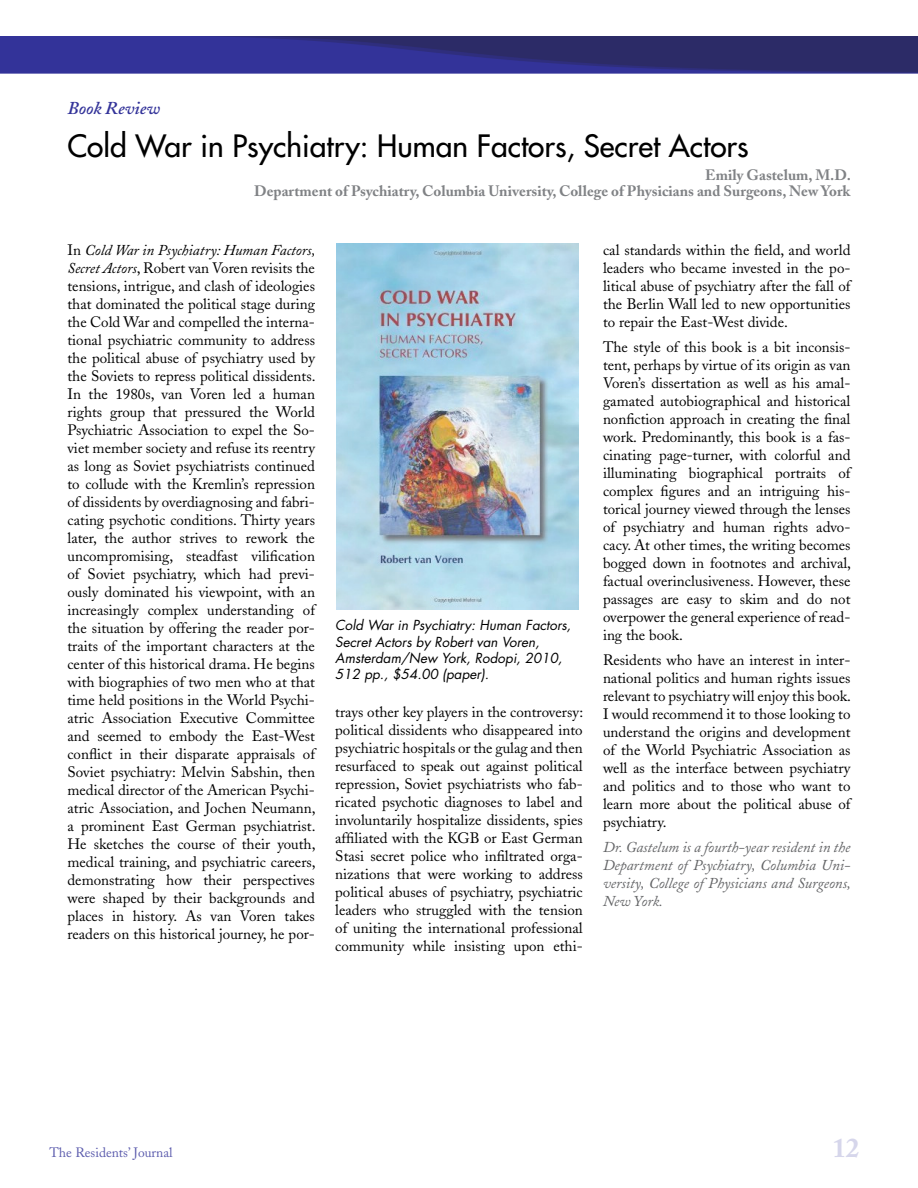
<style>
.page{position:relative;width:918px;height:1188px;background:#fff}
.page>*{position:absolute;margin:0;border:0;box-sizing:border-box;transform-origin:0 0}
.t1{font:30px "Futura";color:#000}
.t2{font:700 27px "Adobe Caslon";color:#d6d6eb}
.t3{font:italic 600 18px "Adobe Caslon";color:#339}
.t4{font:15px/18px "Adobe Caslon";color:#000;text-align:justify}
.t5{font:italic 15px/18px "Adobe Caslon";color:#636466;text-align:justify}
.t6{font:700 15px/16.5px "Adobe Caslon";color:#808285;text-align:right}
.t7{font:italic 13.5px/16.2px "Futura";color:#000}
.t8{font:13.5px "Adobe Caslon";color:#5c5cad}
.s1{font-style:italic}
</style>
<div class="page">
<img style="left:0;top:36px;width:918px;height:38px">
<img style="left:337px;top:244px;width:241px;height:366px">
<p class="t3" style="left:68px;top:98px;width:94px">Book Review</p>
<h1 class="t1" style="left:68px;top:127px;width:683px">Cold War in Psychiatry: Human Factors, Secret Actors</h1>
<p class="t6" style="left:254px;top:167px;width:598px">Emily Gastelum, M.D.<br>Department of Psychiatry, Columbia University, College of Physicians and Surgeons, New York</p>
<p class="t4" style="left:68px;top:241px;width:250px">In <span class="s1">Cold War in Psychiatry: Human Factors, Secret Actors</span>, Robert van Voren revisits the tensions, intrigue, and clash of ideologies that dominated the political stage during the Cold War and compelled the interna&shy;tional psychiatric community to address the political abuse of psychiatry used by the Soviets to repress political dissidents.<br>In the 1980s, van Voren led a human rights group that pressured the World Psychiatric Association to expel the So&shy;viet member society and refuse its reentry as long as Soviet psychiatrists continued to collude with the Kremlin’s repression of dissidents by overdiagnosing and fabri&shy;cating psychotic conditions. Thirty years later, the author strives to rework the uncompromising, steadfast vilification of Soviet psychiatry, which had previ&shy;ously dominated his viewpoint, with an increasingly complex understanding of the situation by offering the reader por&shy;traits of the important characters at the center of this historical drama. He begins with biographies of two men who at that time held positions in the World Psychi&shy;atric Association Executive Committee and seemed to embody the East-West conflict in their disparate appraisals of Soviet psychiatry: Melvin Sabshin, then medical director of the American Psychi&shy;atric Association, and Jochen Neumann, a prominent East German psychiatrist.<br>He sketches the course of their youth, medical training, and psychiatric careers, demonstrating how their perspectives were shaped by their backgrounds and places in history. As van Voren takes readers on this historical journey, he por-</p>
<p class="t7" style="left:335px;top:617px;width:237px">Cold War in Psychiatry: Human Factors, Secret Actors by Robert van Voren, Amsterdam/New York, Rodopi, 2010, 512 pp., $54.00 (paper).</p>
<p class="t4" style="left:335px;top:703px;width:249px">trays other key players in the controversy: political dissidents who disappeared into psychiatric hospitals or the gulag and then resurfaced to speak out against political repression, Soviet psychiatrists who fab&shy;ricated psychotic diagnoses to label and involuntarily hospitalize dissidents, spies affiliated with the KGB or East German Stasi secret police who infiltrated orga&shy;nizations that were working to address political abuses of psychiatry, psychiatric leaders who struggled with the tension of uniting the international professional community while insisting upon ethi-</p>
<p class="t4" style="left:603px;top:241px;width:249px">cal standards within the field, and world leaders who became invested in the po&shy;litical abuse of psychiatry after the fall of the Berlin Wall led to new opportunities to repair the East-West divide.</p>
<p class="t4" style="left:603px;top:338px;width:250px">The style of this book is a bit inconsis&shy;tent, perhaps by virtue of its origin as van Voren’s dissertation as well as his amal&shy;gamated autobiographical and historical nonfiction approach in creating the final work. Predominantly, this book is a fas&shy;cinating page-turner, with colorful and illuminating biographical portraits of complex figures and an intriguing his&shy;torical journey viewed through the lenses of psychiatry and human rights advo&shy;cacy. At other times, the writing becomes bogged down in footnotes and archival, factual overinclusiveness. However, these passages are easy to skim and do not overpower the general experience of read&shy;ing the book.</p>
<p class="t4" style="left:603px;top:651px;width:250px">Residents who have an interest in inter&shy;national politics and human rights issues relevant to psychiatry will enjoy this book.<br>I would recommend it to those looking to understand the origins and development of the World Psychiatric Association as well as the interface between psychiatry and politics and to those who want to learn more about the political abuse of psychiatry.</p>
<p class="t5" style="left:603px;top:838px;width:249px">Dr. Gastelum is a fourth-year resident in the Department of Psychiatry, Columbia Uni&shy;versity, College of Physicians and Surgeons, New York.</p>
<p class="t8" style="left:50px;top:1145px;width:125px">The Residents’ Journal</p>
<h2 class="t2" style="left:832px;top:1132px;width:28px">12</h2>
</div>
